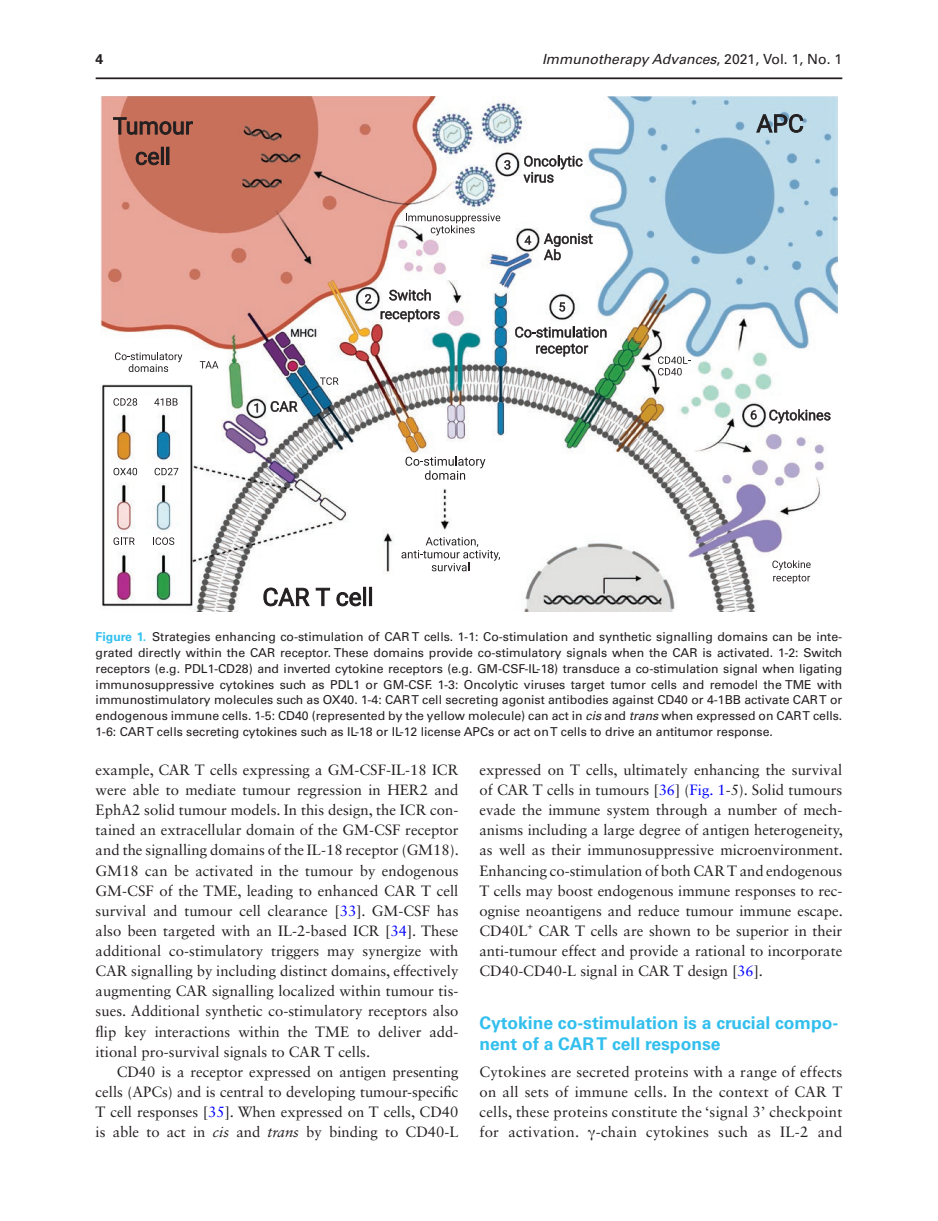
<style>
.page{position:relative;width:938px;height:1221px;background:#fff}
.page>*{position:absolute;margin:0;border:0;box-sizing:border-box;transform-origin:0 0}
.t1{font:700 17.5px/21px "Univers LT Std";color:#32bfed}
.t2{font:14.88px/20.1px "Sabon LT Std";color:#231f20;text-align:justify}
.t3{font:italic 14px "Univers LT Std";color:#231f20}
.t4{font:700 14px "Univers LT Std";color:#231f20}
.t5{font:12.25px/15.8px "Univers LT Std";color:#231f20;text-align:justify}
.t6{font:9.8px "Sabon LT Std";color:#231f20}
.s1{font-style:normal}
.s2{font-weight:700;color:#32bfed}
.s3{font-style:italic}
.s4{color:#00f}
.s5{font-family:"Gandhari Unicode"}
</style>
<div class="page">
<hr style="left:96px;top:77px;width:746px;height:2px;background:#231f20">
<img style="left:101px;top:96px;width:736px;height:516px">
<svg style="left:769px;top:409px;width:61px;height:14px"></svg>
<svg style="left:756px;top:114px;width:47px;height:19px"></svg>
<svg style="left:263px;top:587px;width:46px;height:19px"></svg>
<svg style="left:316px;top:587px;width:14px;height:19px"></svg>
<svg style="left:336px;top:586px;width:36px;height:20px"></svg>
<svg style="left:270px;top:401px;width:27px;height:11px"></svg>
<svg style="left:113px;top:117px;width:80px;height:18px"></svg>
<svg style="left:136px;top:147px;width:33px;height:18px"></svg>
<svg style="left:772px;top:560px;width:38px;height:23px"></svg>
<svg style="left:320px;top:377px;width:18px;height:8px"></svg>
<svg style="left:200px;top:361px;width:18px;height:7px"></svg>
<svg style="left:405px;top:456px;width:80px;height:24px"></svg>
<svg style="left:389px;top:289px;width:42px;height:11px"></svg>
<svg style="left:380px;top:309px;width:59px;height:13px"></svg>
<svg style="left:658px;top:356px;width:32px;height:19px"></svg>
<svg style="left:515px;top:326px;width:91px;height:11px"></svg>
<svg style="left:536px;top:344px;width:52px;height:12px"></svg>
<svg style="left:543px;top:233px;width:49px;height:27px"></svg>
<svg style="left:401px;top:537px;width:99px;height:34px"></svg>
<svg style="left:113px;top:398px;width:24px;height:7px"></svg>
<svg style="left:154px;top:398px;width:24px;height:7px"></svg>
<svg style="left:113px;top:468px;width:24px;height:7px"></svg>
<svg style="left:155px;top:468px;width:23px;height:7px"></svg>
<svg style="left:113px;top:537px;width:22px;height:8px"></svg>
<svg style="left:153px;top:537px;width:21px;height:8px"></svg>
<svg style="left:115px;top:352px;width:67px;height:20px"></svg>
<svg style="left:406px;top:213px;width:94px;height:22px"></svg>
<svg style="left:254px;top:403px;width:4px;height:9px"></svg>
<svg style="left:365px;top:294px;width:6px;height:9px"></svg>
<svg style="left:523px;top:155px;width:59px;height:28px"></svg>
<svg style="left:504px;top:160px;width:6px;height:10px"></svg>
<svg style="left:524px;top:236px;width:7px;height:9px"></svg>
<svg style="left:559px;top:302px;width:6px;height:9px"></svg>
<svg style="left:750px;top:410px;width:6px;height:9px"></svg>
<p class="t4" style="left:96px;top:50px;width:9px">4</p>
<p class="t3" style="left:542px;top:50px;width:302px">Immunotherapy Advances<span class="s1">, 2021, Vol. 1, No. 1</span></p>
<p class="t5" style="left:96px;top:629px;width:748px"><span class="s2">Figure 1.</span> Strategies enhancing co-stimulation of CAR T cells. 1-1: Co-stimulation and synthetic signalling domains can be inte&shy;grated directly within the CAR receptor. These domains provide co-stimulatory signals when the CAR is activated. 1-2: Switch receptors (e.g. PDL1-CD28) and inverted cytokine receptors (e.g. GM-CSF-IL-18) transduce a co-stimulation signal when ligating immunosuppressive cytokines such as PDL1 or GM-CSF. 1-3: Oncolytic viruses target tumor cells and remodel the TME with immunostimulatory molecules such as OX40. 1-4: CAR T cell secreting agonist antibodies against CD40 or 4-1BB activate CAR T or endogenous immune cells. 1-5: CD40 (represented by the yellow molecule) can act in <span class="s3">cis</span> and <span class="s3">trans</span> when expressed on CAR T cells.<br>1-6: CAR T cells secreting cytokines such as IL-18 or IL-12 license APCs or act on T cells to drive an antitumor response.</p>
<p class="t2" style="left:96px;top:759px;width:365px">example, CAR T cells expressing a GM-CSF-IL-18 ICR were able to mediate tumour regression in HER2 and EphA2 solid tumour models. In this design, the ICR con&shy;tained an extracellular domain of the GM-CSF receptor and the signalling domains of the IL-18 receptor (GM18).<br>GM18 can be activated in the tumour by endogenous GM-CSF of the TME, leading to enhanced CAR T cell survival and tumour cell clearance [<span class="s4">33</span>]. GM-CSF has also been targeted with an IL-2-based ICR [<span class="s4">34</span>]. These additional co-stimulatory triggers may synergize with CAR signalling by including distinct domains, effectively augmenting CAR signalling localized within tumour tis&shy;sues. Additional synthetic co-stimulatory receptors also flip key interactions within the TME to deliver add&shy;itional pro-survival signals to CAR T cells.</p>
<p class="t2" style="left:96px;top:1061px;width:364px;text-indent:21px">CD40 is a receptor expressed on antigen presenting cells (APCs) and is central to developing tumour-specific T cell responses [<span class="s4">35</span>]. When expressed on T cells, CD40 is able to act in <span class="s3">cis</span> and <span class="s3">trans</span> by binding to CD40-L</p>
<p class="t2" style="left:479px;top:759px;width:365px">expressed on T cells, ultimately enhancing the survival of CAR T cells in tumours [<span class="s4">36</span>] (<span class="s4">Fig. 1</span>-5). Solid tumours evade the immune system through a number of mech&shy;anisms including a large degree of antigen heterogeneity, as well as their immunosuppressive microenvironment.<br>Enhancing co-stimulation of both CAR T and endogenous T cells may boost endogenous immune responses to rec&shy;ognise neoantigens and reduce tumour immune escape.<br>CD40L</p>
<p class="t2" style="left:479px;top:920px;width:364px;text-indent:59px">CAR T cells are shown to be superior in their anti-tumour effect and provide a rational to incorporate CD40-CD40-L signal in CAR T design [<span class="s4">36</span>].</p>
<p class="t1" style="left:479px;top:1012px;width:360px">Cytokine co-stimulation is a crucial compo&shy;nent of a CAR T cell response</p>
<p class="t2" style="left:479px;top:1061px;width:364px">Cytokines are secreted proteins with a range of effects on all sets of immune cells. In the context of CAR T cells, these proteins constitute the ‘signal 3’ checkpoint for activation. <span class="s5">γ</span>-chain cytokines such as IL-2 and</p>
<p class="t6" style="left:527px;top:919px;width:7px">+</p>
</div>
